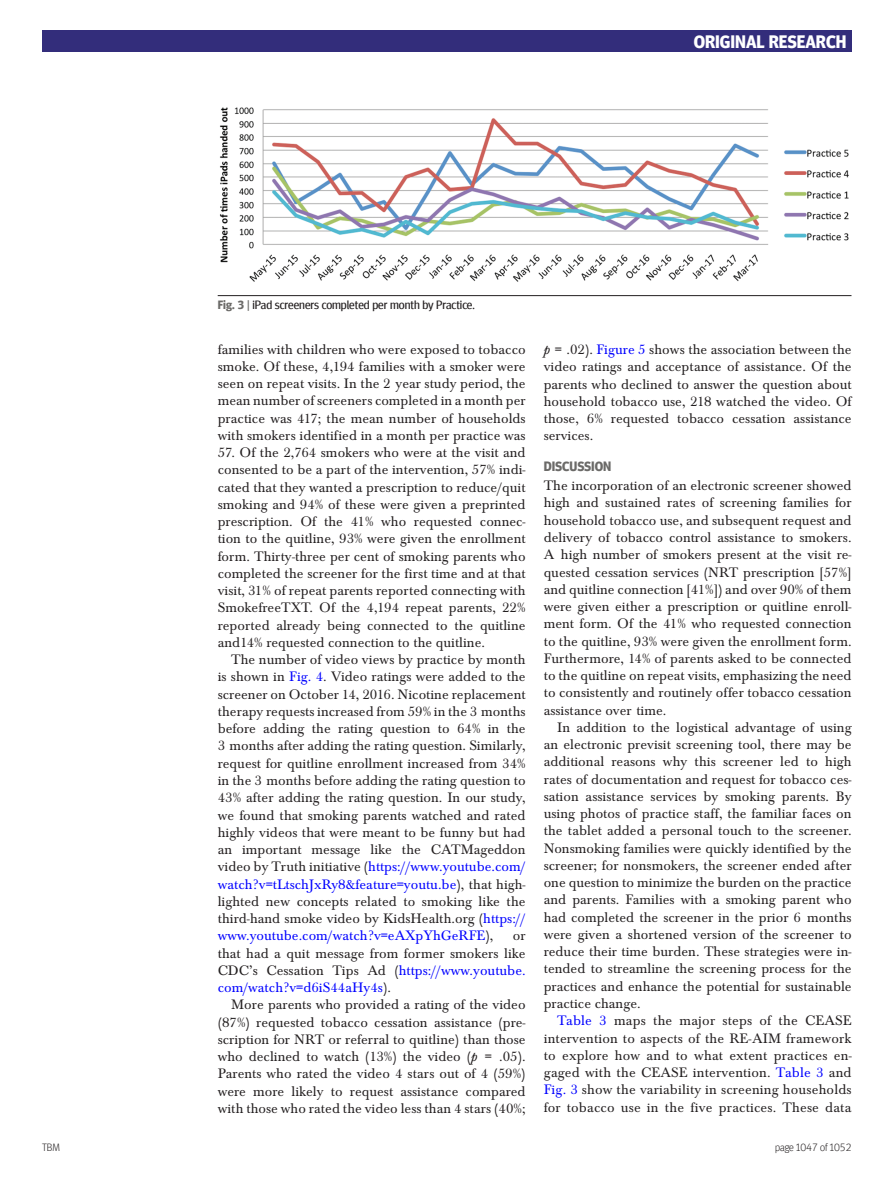
<style>
.page{position:relative;width:894px;height:1186px;background:#fff}
.page>*{position:absolute;margin:0;border:0;box-sizing:border-box;transform-origin:0 0}
.t1{font:700 18px "Meta Headline Offc";color:#fff}
.t2{font:14.25px/17.2px "Baskerville EF";color:#231f20;text-align:justify}
.t3{font:700 13.5px "Meta Headline Offc";color:#6b6a68}
.t4{font:12px "Meta Headline Offc";color:#231f20}
.t5{font:300 10.5px "Meta Headline Offc";color:#231f20}
.s1{font-weight:700;color:#6b6a68}
.s2{color:#6b6a68}
.s3{color:#00f}
.s4{font-style:italic}
</style>
<div class="page">
<div style="left:42px;top:30px;width:809px;height:21px;background:#332d7b"></div>
<hr style="left:218px;top:295px;width:633px;height:1px;background:#231f20">
<img style="left:220px;top:107px;width:629px;height:175px">
<p class="t1" style="left:693px;top:31px;width:154px">ORIGINAL RESEARCH</p>
<p class="t4" style="left:218px;top:298px;width:258px"><span class="s1">Fig. 3</span> <span class="s2">|</span> iPad screeners completed per month by Practice.</p>
<p class="t2" style="left:218px;top:341px;width:309px">families with children who were exposed to tobacco smoke. Of these, 4,194 families with a smoker were seen on repeat visits. In the 2 year study period, the mean number of screeners completed in a month per practice was 417; the mean number of households with smokers identified in a month per practice was</p>
<p class="t2" style="left:218px;top:444px;width:309px">57. Of the 2,764 smokers who were at the visit and consented to be a part of the intervention, 57% indi&shy;cated that they wanted a prescription to reduce/quit smoking and 94% of these were given a preprinted prescription. Of the 41% who requested connec&shy;tion to the quitline, 93% were given the enrollment form. Thirty-three per cent of smoking parents who completed the screener for the first time and at that visit, 31% of repeat parents reported connecting with SmokefreeTXT. Of the 4,194 repeat parents, 22% reported already being connected to the quitline and14% requested connection to the quitline.</p>
<p class="t2" style="left:218px;top:651px;width:309px;text-indent:13px">The number of video views by practice by month is shown in <span class="s3">Fig. 4</span>. Video ratings were added to the screener on October 14, 2016. Nicotine replacement therapy requests increased from 59% in the 3 months before adding the rating question to 64% in the 3 months after adding the rating question. Similarly, request for quitline enrollment increased from 34% in the 3 months before adding the rating question to 43% after adding the rating question. In our study, we found that smoking parents watched and rated highly videos that were meant to be funny but had an important message like the CATMageddon video by Truth initiative (<span class="s3">https://www.youtube.com/ watch?v=tLtschJxRy8&amp;feature=youtu.be</span>), that high&shy;lighted new concepts related to smoking like the third-hand smoke video by KidsHealth.org (<span class="s3">https:// www.youtube.com/watch?v=eAXpYhGeRFE</span>),</p>
<p class="t2" style="left:218px;top:927px;width:309px;text-indent:295px">or that had a quit message from former smokers like CDC’s Cessation Tips Ad (<span class="s3">https://www.youtube. com/watch?v=d6iS44aHy4s</span>).</p>
<p class="t2" style="left:218px;top:996px;width:309px;text-indent:13px">More parents who provided a rating of the video (87%) requested tobacco cessation assistance (pre&shy;scription for NRT or referral to quitline) than those who declined to watch (13%) the video (<span class="s4">p</span> = .05).<br>Parents who rated the video 4 stars out of 4 (59%) were more likely to request assistance compared with those who rated the video less than 4 stars (40%;</p>
<p class="t2" style="left:543px;top:341px;width:309px"><span class="s4">p</span> = .02). <span class="s3">Figure 5</span> shows the association between the video ratings and acceptance of assistance. Of the parents who declined to answer the question about household tobacco use, 218 watched the video. Of those, 6% requested tobacco cessation assistance services.</p>
<p class="t3" style="left:543px;top:459px;width:69px">DISCUSSION</p>
<p class="t2" style="left:543px;top:477px;width:309px">The incorporation of an electronic screener showed high and sustained rates of screening families for household tobacco use, and subsequent request and delivery of tobacco control assistance to smokers.<br>A high number of smokers present at the visit re&shy;quested cessation services (NRT prescription [57%] and quitline connection [41%]) and over 90% of them were given either a prescription or quitline enroll&shy;ment form. Of the 41% who requested connection to the quitline, 93% were given the enrollment form.<br>Furthermore, 14% of parents asked to be connected to the quitline on repeat visits, emphasizing the need to consistently and routinely offer tobacco cessation assistance over time.</p>
<p class="t2" style="left:543px;top:719px;width:309px;text-indent:13px">In addition to the logistical advantage of using an electronic previsit screening tool, there may be additional reasons why this screener led to high rates of documentation and request for tobacco ces&shy;sation assistance services by smoking parents. By using photos of practice staff, the familiar faces on the tablet added a personal touch to the screener.<br>Nonsmoking families were quickly identified by the screener; for nonsmokers, the screener ended after one question to minimize the burden on the practice and parents. Families with a smoking parent who had completed the screener in the prior 6 months were given a shortened version of the screener to reduce their time burden. These strategies were in&shy;tended to streamline the screening process for the practices and enhance the potential for sustainable practice change.</p>
<p class="t2" style="left:543px;top:1012px;width:309px;text-indent:13px"><span class="s3">Table 3</span> maps the major steps of the CEASE intervention to aspects of the RE-AIM framework to explore how and to what extent practices en&shy;gaged with the CEASE intervention. <span class="s3">Table 3</span> and <span class="s3">Fig. 3</span> show the variability in screening households for tobacco use in the five practices. These data</p>
<p class="t5" style="left:42px;top:1141px;width:19px">TBM</p>
<p class="t5" style="left:775px;top:1141px;width:78px">page 1047 of 1052</p>
</div>
